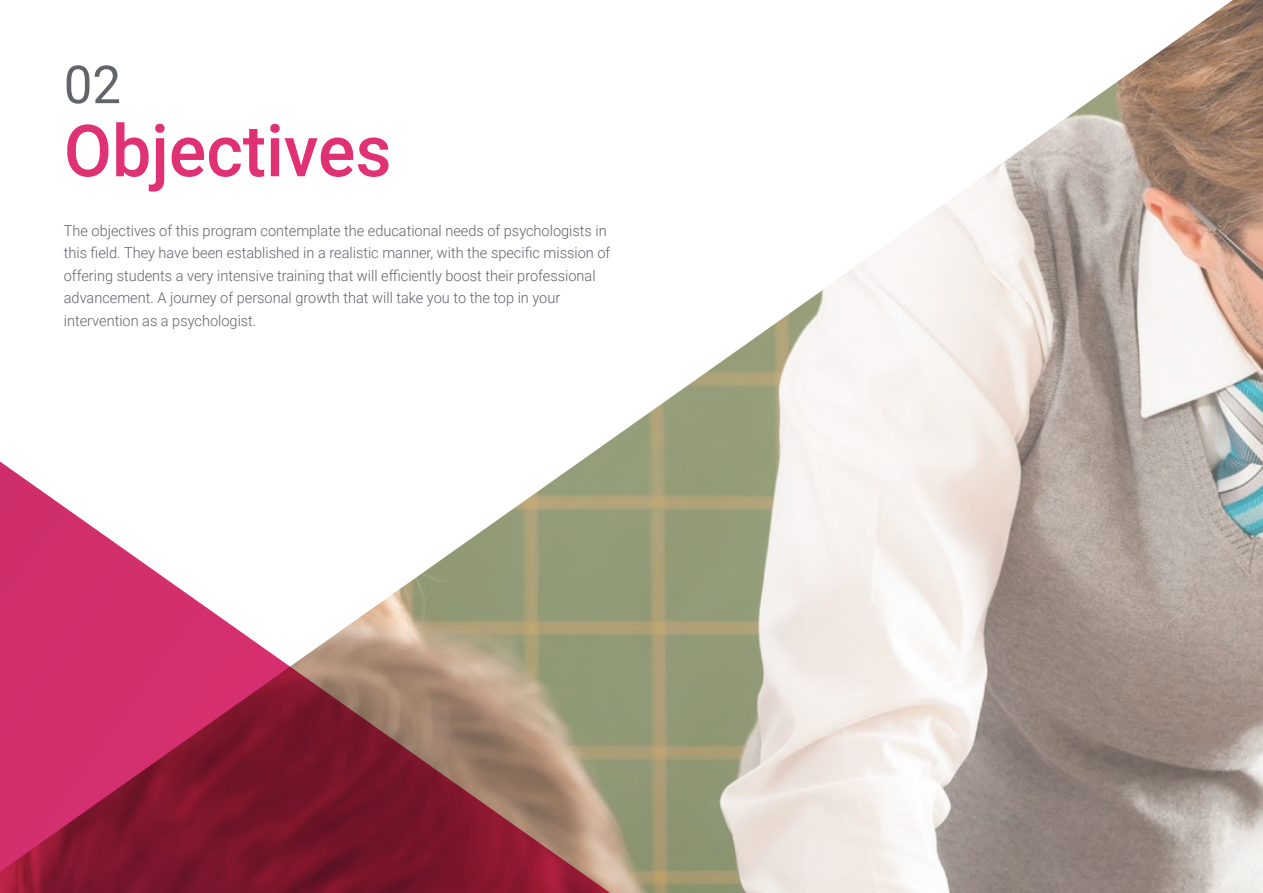
<style>
.page{position:relative;width:1263px;height:893px;background:#fff}
.page>*{position:absolute;margin:0;border:0;box-sizing:border-box;transform-origin:0 0}
.t1{font:500 72px "Roboto";color:#df3174}
.t2{font:52.5px "Roboto";color:#61646a}
.t3{font:300 15px/22.5px "Roboto";color:#61646a}
</style>
<div class="page">
<img style="left:602px;top:0;width:661px;height:893px">
<svg style="left:0;top:446px;width:640px;height:447px"></svg>
<h2 class="t2" style="left:64px;top:48px;width:59px">02</h2>
<h1 class="t1" style="left:64px;top:100px;width:329px">Objectives</h1>
<p class="t3" style="left:64px;top:218px;width:548px">The objectives of this program contemplate the educational needs of psychologists in this field. They have been established in a realistic manner, with the specific mission of offering students a very intensive training that will efficiently boost their professional advancement. A journey of personal growth that will take you to the top in your intervention as a psychologist.</p>
</div>
